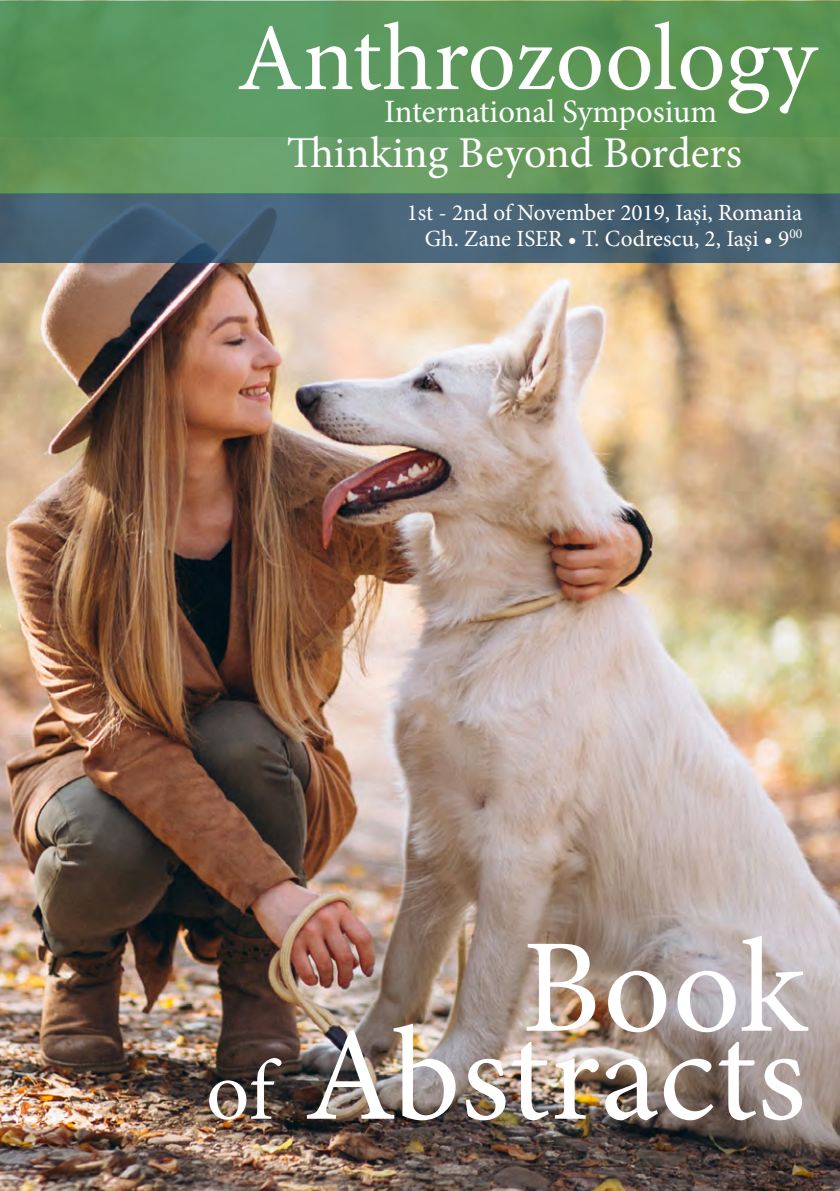
<style>
.page{position:relative;width:840px;height:1191px;background:#fff}
.page>*{position:absolute;margin:0;border:0;box-sizing:border-box;transform-origin:0 0}
.t1{font:133.6px "Minion Pro";color:#fff}
.t2{font:95.2px "Minion Pro";color:#fff}
.t3{font:44px "Minion Pro";color:#fff}
.t4{font:32.6px "Minion Pro";color:#fff}
.t5{font:23.2px "Minion Pro";color:#fff}
.s1{font-size:85.4px}
</style>
<div class="page">
<img style="left:0;top:263px;width:839px;height:928px">
<svg style="left:0;top:193px;width:839px;height:70px;background:#456174"></svg>
<svg style="left:0;top:1px;width:839px;height:192px;background:#5d975b"></svg>
<p class="t2" style="left:237px;top:-5px;width:581px">Anthrozoology</p>
<p class="t4" style="left:384px;top:90px;width:334px">International Symposium</p>
<p class="t3" style="left:286px;top:123px;width:456px">Thinking Beyond Borders</p>
<p class="t5" style="left:406px;top:197px;width:397px">1st - 2nd of November 2019, Iași, Romania</p>
<p class="t5" style="left:424px;top:223px;width:379px">Gh. Zane ISER • T. Codrescu, 2, Iași • 9<sup>00</sup></p>
<p class="t1" style="left:521px;top:898px;width:286px">Book</p>
<p class="t1" style="left:206px;top:986px;width:601px"><span class="s1">of</span> Abstracts</p>
</div>
